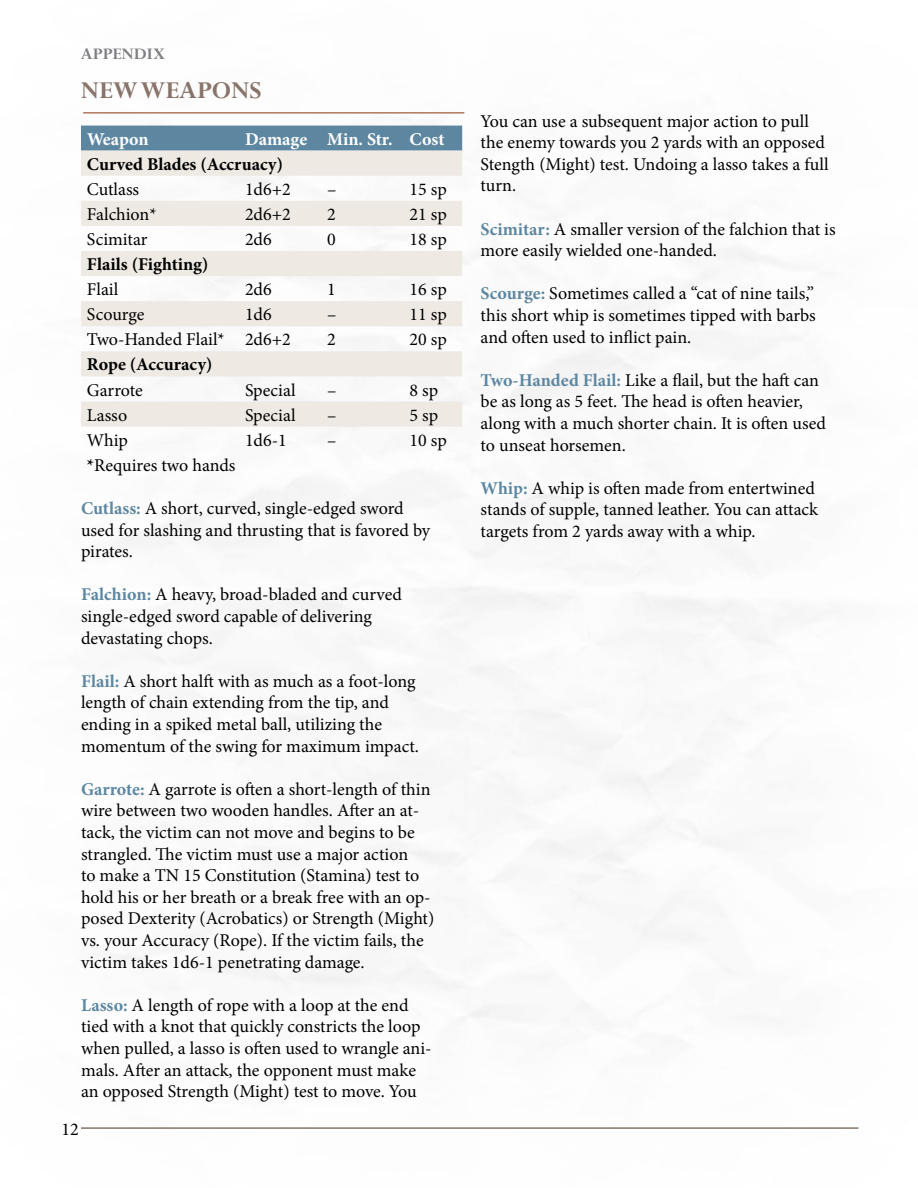
<style>
.page{position:relative;width:918px;height:1188px;background:#fff}
.page>*{position:absolute;margin:0;border:0;box-sizing:border-box;transform-origin:0 0}
.t1{font:700 27px "Perpetua";color:#88746a}
.t2{font:18px/21.6px "Minion Pro";color:#000}
.t3{font:700 18px "Minion Pro";color:#000}
.t4{font:700 18px "Minion Pro";color:#fff}
.t5{font:700 18px "Perpetua";color:#807f83}
.s1{font-weight:700}
.s2{font-weight:700;color:#5d87a1}
</style>
<div class="page">
<hr style="left:81px;top:1127px;width:777px;height:2px;background:#88746a">
<div style="left:81px;top:126px;width:381px;height:25px;background:#5d87a1"></div>
<svg style="left:81px;top:151px;width:381px;height:276px;fill:#eee9e2"></svg>
<hr style="left:83px;top:112px;width:381px;height:2px;background:#b07660">
<p class="t5" style="left:81px;top:43px;width:86px">APPENDIX</p>
<h1 class="t1" style="left:81px;top:73px;width:182px">NEW WEAPONS</h1>
<p class="t4" style="left:87px;top:126px;width:63px">Weapon</p>
<p class="t4" style="left:245px;top:126px;width:201px">Damage Min. Str. Cost</p>
<p class="t3" style="left:87px;top:151px;width:198px">Curved Blades (Accruacy)</p>
<p class="t2" style="left:87px;top:178px;width:54px">Cutlass</p>
<p class="t2" style="left:245px;top:178px;width:47px">1d6+2</p>
<p class="t2" style="left:327px;top:178px;width:11px">–</p>
<p class="t2" style="left:410px;top:178px;width:39px">15 sp</p>
<p class="t2" style="left:87px;top:203px;width:71px">Falchion*</p>
<p class="t2" style="left:245px;top:203px;width:47px">2d6+2</p>
<p class="t2" style="left:327px;top:203px;width:10px">2</p>
<p class="t2" style="left:410px;top:203px;width:39px">21 sp</p>
<p class="t2" style="left:87px;top:229px;width:62px">Scimitar</p>
<p class="t2" style="left:245px;top:229px;width:28px">2d6</p>
<p class="t2" style="left:327px;top:229px;width:10px">0</p>
<p class="t2" style="left:410px;top:229px;width:39px">18 sp</p>
<p class="t3" style="left:87px;top:252px;width:123px">Flails (Fighting)</p>
<p class="t2" style="left:87px;top:279px;width:33px">Flail</p>
<p class="t2" style="left:245px;top:279px;width:28px">2d6</p>
<p class="t2" style="left:327px;top:279px;width:10px">1</p>
<p class="t2" style="left:410px;top:279px;width:39px">16 sp</p>
<p class="t2" style="left:87px;top:304px;width:59px">Scourge</p>
<p class="t2" style="left:245px;top:304px;width:28px">1d6</p>
<p class="t2" style="left:327px;top:304px;width:11px">–</p>
<p class="t2" style="left:410px;top:304px;width:39px">11 sp</p>
<p class="t2" style="left:87px;top:329px;width:205px">Two-Handed Flail* 2d6+2</p>
<p class="t2" style="left:327px;top:329px;width:10px">2</p>
<p class="t2" style="left:410px;top:329px;width:39px">20 sp</p>
<p class="t3" style="left:87px;top:352px;width:127px">Rope (Accuracy)</p>
<p class="t2" style="left:87px;top:379px;width:57px">Garrote</p>
<p class="t2" style="left:245px;top:379px;width:52px">Special</p>
<p class="t2" style="left:327px;top:379px;width:11px">–</p>
<p class="t2" style="left:410px;top:379px;width:30px">8 sp</p>
<p class="t2" style="left:87px;top:404px;width:42px">Lasso</p>
<p class="t2" style="left:245px;top:404px;width:52px">Special</p>
<p class="t2" style="left:327px;top:404px;width:11px">–</p>
<p class="t2" style="left:410px;top:404px;width:30px">5 sp</p>
<p class="t2" style="left:87px;top:429px;width:42px">Whip</p>
<p class="t2" style="left:245px;top:429px;width:43px">1d6-1</p>
<p class="t2" style="left:327px;top:429px;width:11px">–</p>
<p class="t2" style="left:410px;top:429px;width:39px">10 sp</p>
<p class="t2" style="left:87px;top:454px;width:150px"><span class="s1">*</span>Requires two hands</p>
<p class="t2" style="left:81px;top:498px;width:351px"><span class="s2">Cutlass:</span> A short, curved, single-edged sword used for slashing and thrusting that is favored by pirates.</p>
<p class="t2" style="left:81px;top:584px;width:323px"><span class="s2">Falchion:</span> A heavy, broad-bladed and curved single-edged sword capable of delivering devastating chops.</p>
<p class="t2" style="left:81px;top:670px;width:340px"><span class="s2">Flail:</span> A short halft with as much as a foot-long length of chain extending from the tip, and ending in a spiked metal ball, utilizing the momentum of the swing for maximum impact.</p>
<p class="t2" style="left:81px;top:778px;width:355px"><span class="s2">Garrote:</span> A garrote is often a short-length of thin wire between two wooden handles. After an at&shy;tack, the victim can not move and begins to be strangled. The victim must use a major action<br>to make a TN 15 Constitution (Stamina) test to hold his or her breath or a break free with an op&shy;posed Dexterity (Acrobatics) or Strength (Might) vs. your Accuracy (Rope). If the victim fails, the victim takes 1d6-1 penetrating damage.</p>
<p class="t2" style="left:81px;top:994px;width:352px"><span class="s2">Lasso:</span> A length of rope with a loop at the end tied with a knot that quickly constricts the loop when pulled, a lasso is often used to wrangle ani&shy;mals. After an attack, the opponent must make an opposed Strength (Might) test to move. You</p>
<p class="t2" style="left:62px;top:1119px;width:19px">12</p>
<p class="t2" style="left:481px;top:110px;width:350px">You can use a subsequent major action to pull the enemy towards you 2 yards with an opposed Stength (Might) test. Undoing a lasso takes a full turn.</p>
<p class="t2" style="left:481px;top:218px;width:357px"><span class="s2">Scimitar:</span> A smaller version of the falchion that is more easily wielded one-handed.</p>
<p class="t2" style="left:481px;top:283px;width:337px;text-align:justify"><span class="s2">Scourge:</span> Sometimes called a “cat of nine tails,” this short whip is sometimes tipped with barbs and often used to inflict pain.</p>
<p class="t2" style="left:481px;top:369px;width:347px"><span class="s2">Two-Handed Flail:</span> Like a flail, but the haft can be as long as 5 feet. The head is often heavier, along with a much shorter chain. It is often used to unseat horsemen.</p>
<p class="t2" style="left:481px;top:477px;width:339px"><span class="s2">Whip:</span> A whip is often made from entertwined stands of supple, tanned leather. You can attack targets from 2 yards away with a whip.</p>
</div>
